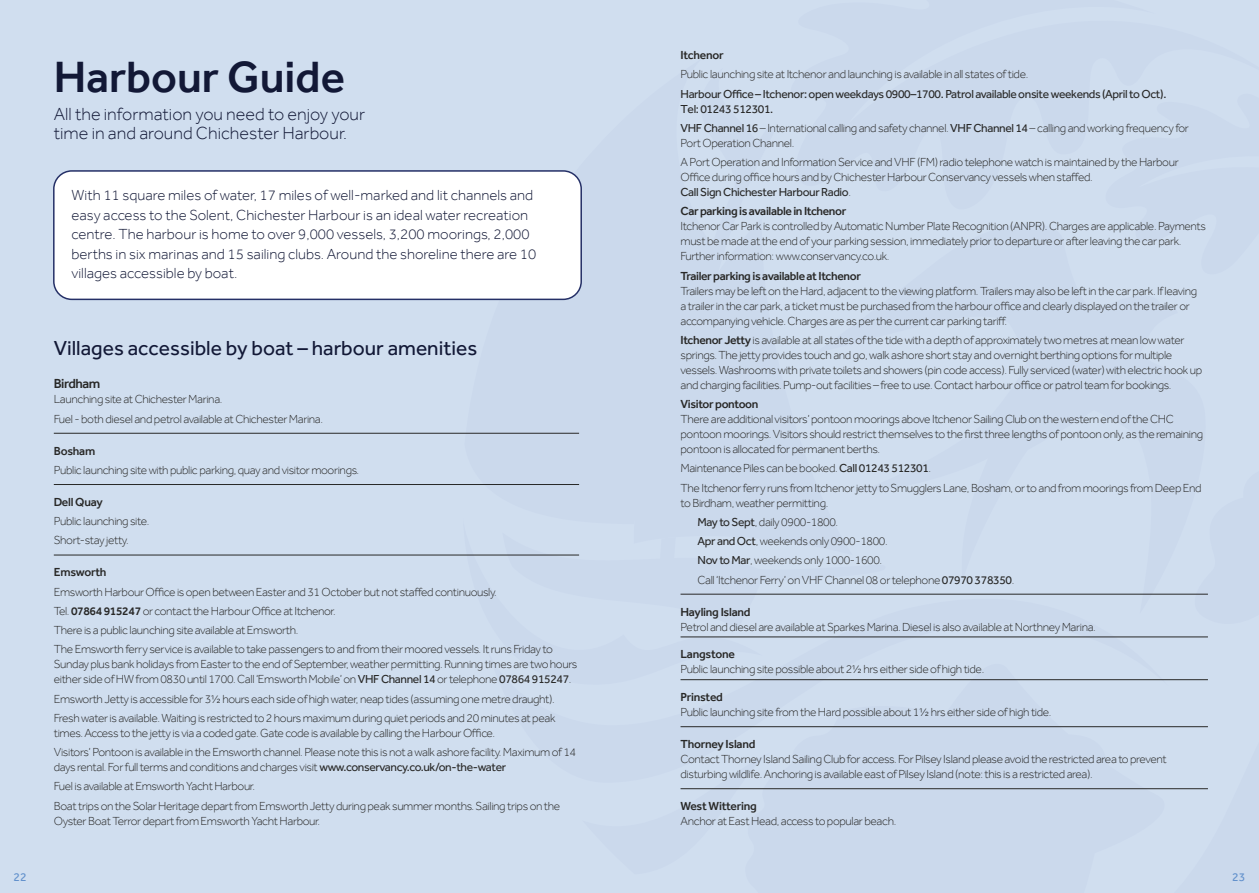
<style>
.page{position:relative;width:1259px;height:893px;background:#d0deef}
.page>*{position:absolute;margin:0;border:0;box-sizing:border-box;transform-origin:0 0}
.t1{font:500 45px "Effra";color:#121836}
.t2{font:21px "Effra";color:#121836}
.t3{font:300 18px/19.5px "Effra";color:#121836}
.t4{font:300 15px/19.5px "Effra";color:#121836}
.t5{font:500 13.5px "Effra";letter-spacing:-.04em;color:#282827}
.t6{font:300 12px/19.2px "Effra";letter-spacing:-.03em;color:#282827}
.t7{font:500 12px "Effra";letter-spacing:-.03em;color:#282827}
.t8{font:12px/15px "Effra";letter-spacing:-.03em;color:#282827}
.t9{font:12px "Effra";color:#6291cc}
.s1{font-weight:500}
.s2{font-weight:400}
</style>
<div class="page">
<svg style="left:502px;top:554px;width:311px;height:40px"></svg>
<svg style="left:743px;top:680px;width:422px;height:110px"></svg>
<hr style="left:54px;top:433px;width:525px;height:1px;background:#282827">
<hr style="left:54px;top:484px;width:525px;height:1px;background:#282827">
<hr style="left:54px;top:555px;width:525px;height:1px;background:#282827">
<div style="left:54px;top:171px;width:527px;height:128px;background:#fff;border-radius:18px"></div>
<div style="left:53px;top:170px;width:529px;height:130px;border:2px solid #253067;border-radius:18px"></div>
<hr style="left:680px;top:594px;width:528px;height:1px;background:#282827">
<hr style="left:680px;top:637px;width:528px;height:1px;background:#282827">
<hr style="left:680px;top:679px;width:528px;height:1px;background:#282827">
<hr style="left:680px;top:726px;width:528px;height:1px;background:#282827">
<hr style="left:680px;top:788px;width:528px;height:1px;background:#282827">
<h1 class="t1" style="left:54px;top:50px;width:293px">Harbour Guide</h1>
<h3 class="t3" style="left:54px;top:104px;width:313px">All the information you need to enjoy your time in and around Chichester Harbour.</h3>
<p class="t4" style="left:72px;top:185px;width:466px">With 11 square miles of water, 17 miles of well-marked and lit channels and easy access to the Solent, Chichester Harbour is an ideal water recreation centre. The harbour is home to over 9,000 vessels, 3,200 moorings, 2,000 berths in six marinas and 15 sailing clubs. Around the shoreline there are 10 villages accessible by boat.</p>
<h2 class="t2" style="left:54px;top:336px;width:425px">Villages accessible by boat – harbour amenities</h2>
<p class="t5" style="left:54px;top:376px;width:48px">Birdham</p>
<p class="t6" style="left:54px;top:390px;width:271px">Launching site at Chichester Marina.<br>Fuel - both diesel and petrol available at Chichester Marina.</p>
<p class="t7" style="left:54px;top:443px;width:43px">Bosham</p>
<p class="t6" style="left:54px;top:460px;width:307px">Public launching site with public parking, quay and visitor moorings.</p>
<p class="t7" style="left:54px;top:495px;width:50px">Dell Quay</p>
<p class="t6" style="left:54px;top:511px;width:97px">Public launching site.<br>Short-stay jetty.</p>
<p class="t7" style="left:54px;top:565px;width:54px">Emsworth</p>
<p class="t6" style="left:54px;top:582px;width:500px">Emsworth Harbour Office is open between Easter and 31 October but not staffed continuously.<br>Tel. <span class="s1">07864 915247</span> or contact the Harbour Office at Itchenor.<br>There is a public launching site available at Emsworth.<br>The Emsworth ferry service is available to take passengers to and from their moored vessels. It runs Friday to</p>
<p class="t6" style="left:54px;top:657px;width:525px;line-height:15px">Sunday plus bank holidays from Easter to the end of September, weather permitting. Running times are two hours either side of HW from 0830 until 1700. Call ‘Emsworth Mobile’ on <span class="s2">VHF Channel 14</span> or telephone <span class="s2">07864 915247</span>.</p>
<p class="t6" style="left:54px;top:689px;width:503px">Emsworth Jetty is accessible for 3½ hours each side of high water, neap tides (assuming one metre draught).<br>Fresh water is available. Waiting is restricted to 2 hours maximum during quiet periods and 20 minutes at peak</p>
<p class="t6" style="left:54px;top:723px;width:524px">times. Access to the jetty is via a coded gate. Gate code is available by calling the Harbour Office.<br>Visitors’ Pontoon is available in the Emsworth channel. Please note this is not a walk ashore facility. Maximum of 14</p>
<p class="t6" style="left:54px;top:757px;width:508px">days rental. For full terms and conditions and charges visit <span class="s2">www.conservancy.co.uk/on-the-water<br></span>Fuel is available at Emsworth Yacht Harbour.<br>Boat trips on the Solar Heritage depart from Emsworth Jetty during peak summer months. Sailing trips on the</p>
<p class="t6" style="left:54px;top:811px;width:268px">Oyster Boat Terror depart from Emsworth Yacht Harbour.</p>
<p class="t7" style="left:680px;top:48px;width:45px">Itchenor</p>
<p class="t6" style="left:680px;top:65px;width:349px">Public launching site at Itchenor and launching is available in all states of tide.</p>
<p class="t8" style="left:680px;top:86px;width:487px">Harbour Office – Itchenor: open weekdays 0900–1700. Patrol available onsite weekends (April to Oct).<br>Tel: 01243 512301.</p>
<p class="t6" style="left:680px;top:120px;width:510px;line-height:15px"><span class="s2">VHF Channel 16</span> – International calling and safety channel. <span class="s2">VHF Channel 14</span> – calling and working frequency for<br>Port Operation Channel.</p>
<p class="t6" style="left:680px;top:154px;width:500px;line-height:15px">A Port Operation and Information Service and VHF (FM) radio telephone watch is maintained by the Harbour<br>Office during office hours and by Chichester Harbour Conservancy vessels when staffed.<br><span class="s2">Call Sign Chichester Harbour Radio</span>.</p>
<p class="t7" style="left:680px;top:204px;width:167px">Car parking is available in Itchenor</p>
<p class="t6" style="left:680px;top:219px;width:527px;line-height:15px">Itchenor Car Park is controlled by Automatic Number Plate Recognition (ANPR). Charges are applicable. Payments must be made at the end of your parking session, immediately prior to departure or after leaving the car park.<br>Further information: www.conservancy.co.uk.</p>
<p class="t7" style="left:680px;top:268px;width:182px">Trailer parking is available at Itchenor</p>
<p class="t6" style="left:680px;top:283px;width:518px;line-height:15px">Trailers may be left on the Hard, adjacent to the viewing platform. Trailers may also be left in the car park. If leaving a trailer in the car park, a ticket must be purchased from the harbour office and clearly displayed on the trailer or accompanying vehicle. Charges are as per the current car parking tariff.</p>
<p class="t6" style="left:680px;top:332px;width:523px;line-height:15px"><span class="s1">Itchenor Jetty</span> is available at all states of the tide with a depth of approximately two metres at mean low water springs. The jetty provides touch and go, walk ashore short stay and overnight berthing options for multiple vessels. Washrooms with private toilets and showers (pin code access). Fully serviced (water) with electric hook up and charging facilities. Pump-out facilities – free to use. Contact harbour office or patrol team for bookings.</p>
<p class="t7" style="left:680px;top:397px;width:79px">Visitor pontoon</p>
<p class="t6" style="left:680px;top:411px;width:524px;line-height:15px">There are additional visitors’ pontoon moorings above Itchenor Sailing Club on the western end of the CHC pontoon moorings. Visitors should restrict themselves to the first three lengths of pontoon only, as the remaining pontoon is allocated for permanent berths.</p>
<p class="t6" style="left:680px;top:459px;width:523px">Maintenance Piles can be booked. <span class="s2">Call 01243 512301</span>.<br>The Itchenor ferry runs from Itchenor jetty to Smugglers Lane, Bosham, or to and from moorings from Deep End</p>
<p class="t6" style="left:697px;top:493px;width:318px;text-indent:-17px">to Birdham, weather permitting.<br><span class="s2">May to Sept</span>, daily 0900-1800.<br><span class="s2">Apr and Oct</span>, weekends only 0900-1800.<br><span class="s2">Nov to Mar</span>, weekends only 1000-1600.<br>Call ‘Itchenor Ferry’ on VHF Channel 08 or telephone <span class="s2">07970 378350</span>.</p>
<p class="t7" style="left:680px;top:604px;width:72px">Hayling Island</p>
<p class="t6" style="left:680px;top:617px;width:417px">Petrol and diesel are available at Sparkes Marina. Diesel is also available at Northney Marina.</p>
<p class="t7" style="left:680px;top:647px;width:56px">Langstone</p>
<p class="t6" style="left:680px;top:660px;width:305px">Public launching site possible about 2½ hrs either side of high tide.</p>
<p class="t7" style="left:680px;top:690px;width:44px">Prinsted</p>
<p class="t6" style="left:680px;top:702px;width:372px">Public launching site from the Hard possible about 1½ hrs either side of high tide.</p>
<p class="t7" style="left:680px;top:737px;width:76px">Thorney Island</p>
<p class="t6" style="left:680px;top:751px;width:488px;line-height:15px">Contact Thorney Island Sailing Club for access. For Pilsey Island please avoid the restricted area to prevent disturbing wildlife. Anchoring is available east of Pilsey Island (note: this is a restricted area).</p>
<p class="t7" style="left:680px;top:799px;width:78px">West Wittering</p>
<p class="t6" style="left:680px;top:811px;width:217px">Anchor at East Head, access to popular beach.</p>
<p class="t9" style="left:14px;top:870px;width:15px">22</p>
<p class="t9" style="left:1232px;top:870px;width:15px">23</p>
</div>
